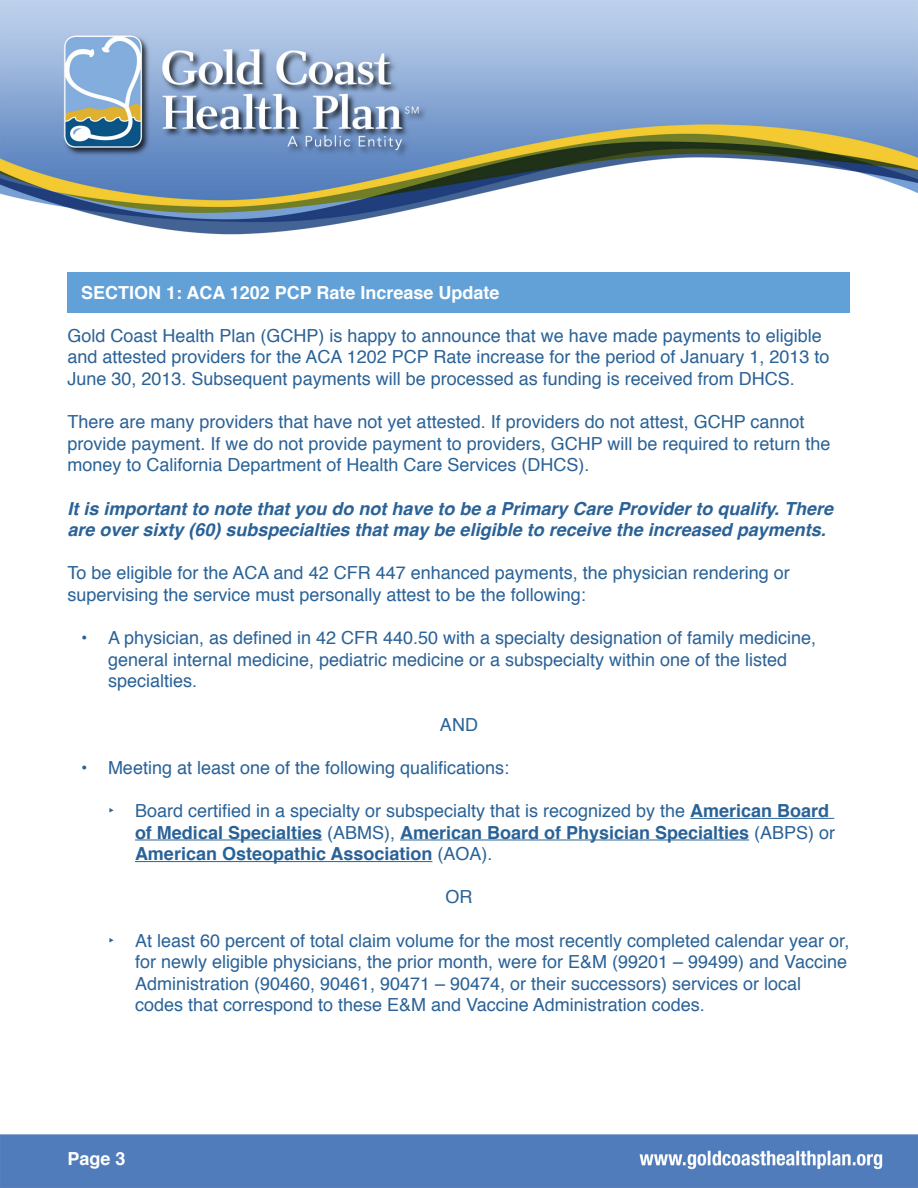
<style>
.page{position:relative;width:918px;height:1188px;background:#fff}
.page>*{position:absolute;margin:0;border:0;box-sizing:border-box;transform-origin:0 0}
.t1{font:18px/21.6px "Helvetica";color:#2a6297}
.t2{font:700 18px/21.6px "Helvetica";color:#2a6297}
.t3{font:italic 700 18px/21.6px "Helvetica";color:#2a6297}
.t4{font:700 18px "Helvetica";color:#fff}
.s1{font-weight:400}
</style>
<div class="page">
<img style="left:0;top:0;width:918px;height:1188px">
<hr style="left:690px;top:818px;width:144px;height:1px;background:#2a6297">
<hr style="left:135px;top:840px;width:187px;height:1px;background:#2a6297">
<hr style="left:400px;top:840px;width:349px;height:1px;background:#2a6297">
<hr style="left:135px;top:861px;width:297px;height:1px;background:#2a6297">
<div style="left:68px;top:272px;width:782px;height:41px;background:#61a1d7"></div>
<p class="t4" style="left:81px;top:278px;width:420px">SECTION 1: ACA 1202 PCP Rate Increase Update</p>
<p class="t1" style="left:68px;top:325px;width:764px">Gold Coast Health Plan (GCHP) is happy to announce that we have made payments to eligible and attested providers for the ACA 1202 PCP Rate increase for the period of January 1, 2013 to<br>June 30, 2013. Subsequent payments will be processed as funding is received from DHCS.</p>
<p class="t1" style="left:68px;top:412px;width:765px">There are many providers that have not yet attested. If providers do not attest, GCHP cannot provide payment. If we do not provide payment to providers, GCHP will be required to return the money to California Department of Health Care Services (DHCS).</p>
<p class="t3" style="left:68px;top:498px;width:767px">It is important to note that you do not have to be a Primary Care Provider to qualify. There are over sixty (60) subspecialties that may be eligible to receive the increased payments.</p>
<p class="t1" style="left:68px;top:563px;width:724px">To be eligible for the ACA and 42 CFR 447 enhanced payments, the physician rendering or supervising the service must personally attest to be the following:</p>
<p class="t1" style="left:108px;top:628px;width:710px;text-indent:-27px">• A physician, as defined in 42 CFR 440.50 with a specialty designation of family medicine, general internal medicine, pediatric medicine or a subspecialty within one of the listed specialties.</p>
<p class="t1" style="left:440px;top:714px;width:39px">AND</p>
<p class="t1" style="left:81px;top:757px;width:430px">• Meeting at least one of the following qualifications:</p>
<p class="t2" style="left:135px;top:800px;width:702px;text-indent:-27px"><span class="s1">‣ Board certified in a specialty or subspecialty that is recognized by the</span> American Board of Medical Specialties <span class="s1">(ABMS),</span> American Board of Physician Specialties <span class="s1">(ABPS) or<br></span>American Osteopathic Association <span class="s1">(AOA).</span></p>
<p class="t1" style="left:446px;top:887px;width:28px">OR</p>
<p class="t1" style="left:135px;top:930px;width:716px;text-indent:-27px">‣ At least 60 percent of total claim volume for the most recently completed calendar year or, for newly eligible physicians, the prior month, were for E&amp;M (99201 – 99499) and Vaccine Administration (90460, 90461, 90471 – 90474, or their successors) services or local codes that correspond to these E&amp;M and Vaccine Administration codes.</p>
<p class="t4" style="left:68px;top:1145px;width:60px">Page 3</p>
</div>
